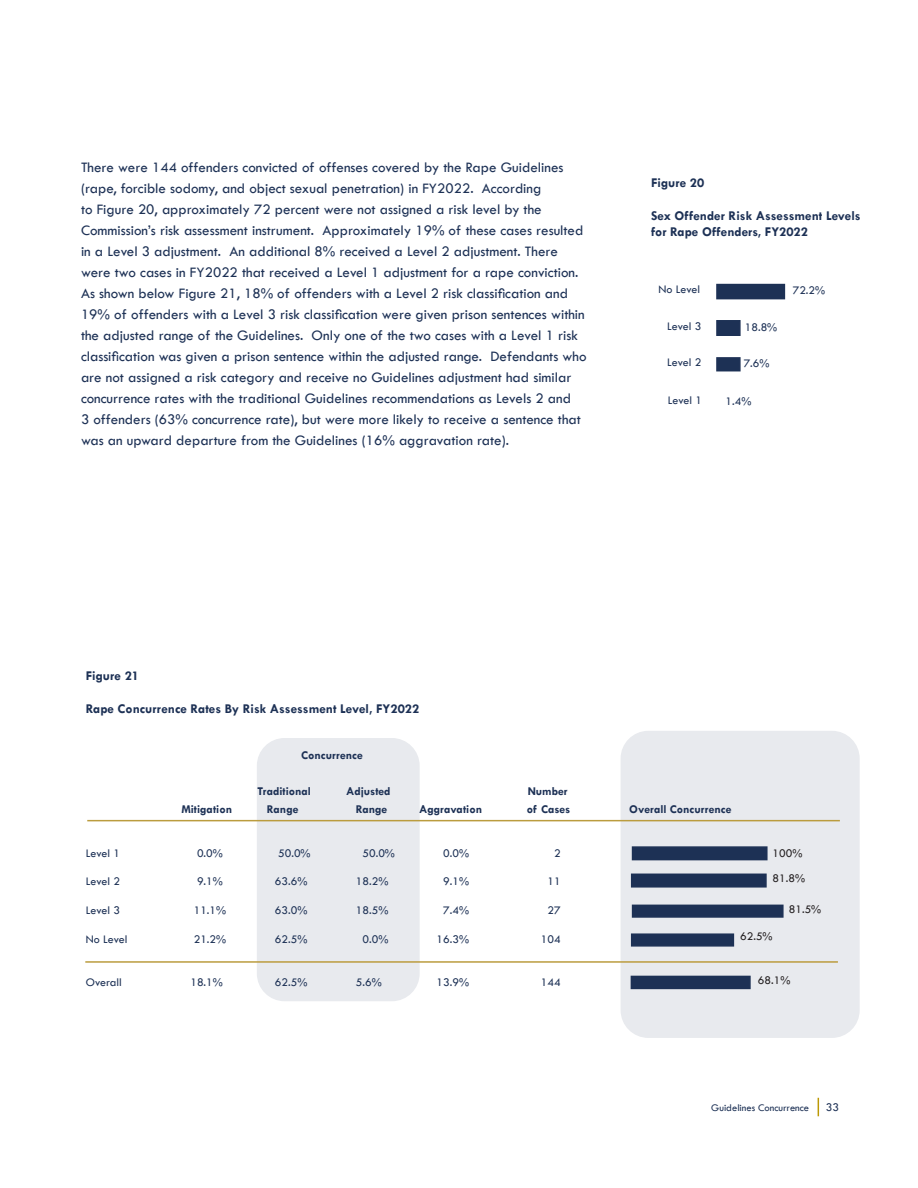
<style>
.page{position:relative;width:918px;height:1188px;background:#fff}
.page>*{position:absolute;margin:0;border:0;box-sizing:border-box;transform-origin:0 0}
.t1{font:15px/21px "Tw Cen";color:#1d3155}
.t2{font:700 13.5px/16.2px "Tw Cen";color:#1d3155}
.Hanging_indent{font:12px "Tw Cen";color:#1d3155}
.Hanging_indent-2{font:700 12px "Tw Cen";color:#1d3155}
.t3{font:12px "Tw Cen";color:#231f20}
.t4{font:10.5px "Tw Cen";color:#1d3155}
</style>
<div class="page">
<svg style="left:818px;top:1098px;width:1px;height:18px"></svg>
<div style="left:716px;top:284px;width:69px;height:15px;background:#1d3155"></div>
<div style="left:716px;top:320px;width:25px;height:16px;background:#1d3155;border:2px solid #1d3155"></div>
<div style="left:716px;top:357px;width:25px;height:14px;background:#1d3155;border:2px solid #1d3155"></div>
<div style="left:621px;top:732px;width:238px;height:305px;background:#e8eaee;border-radius:27px"></div>
<div style="left:621px;top:731px;width:239px;height:307px;border:2px solid #e8eaee;border-radius:27px"></div>
<div style="left:258px;top:739px;width:161px;height:262px;background:#e8eaee;border-radius:27px"></div>
<div style="left:257px;top:738px;width:163px;height:263px;border:2px solid #e8eaee;border-radius:27px"></div>
<hr style="left:87px;top:820px;width:753px;height:1px;background:#bb9c3e">
<div style="left:631px;top:874px;width:136px;height:14px;background:#1d3155;border:2px solid #1d3155"></div>
<div style="left:632px;top:905px;width:152px;height:13px;background:#1d3155;border:2px solid #1d3155"></div>
<div style="left:631px;top:933px;width:103px;height:14px;background:#1d3155;border:2px solid #1d3155"></div>
<div style="left:631px;top:976px;width:120px;height:13px;background:#1d3155"></div>
<hr style="left:85px;top:961px;width:753px;height:2px;background:#bb9c3e">
<div style="left:632px;top:846px;width:136px;height:14px;background:#1d3155;border:2px solid #1d3155"></div>
<p class="t1" style="left:81px;top:157px;width:507px">There were 144 offenders convicted of offenses covered by the Rape Guidelines (rape, forcible sodomy, and object sexual penetration) in FY2022. According<br>to Figure 20, approximately 72 percent were not assigned a risk level by the Commission’s risk assessment instrument. Approximately 19% of these cases resulted in a Level 3 adjustment. An additional 8% received a Level 2 adjustment. There were two cases in FY2022 that received a Level 1 adjustment for a rape conviction.<br>As shown below Figure 21, 18% of offenders with a Level 2 risk classification and 19% of offenders with a Level 3 risk classification were given prison sentences within the adjusted range of the Guidelines. Only one of the two cases with a Level 1 risk classification was given a prison sentence within the adjusted range. Defendants who are not assigned a risk category and receive no Guidelines adjustment had similar concurrence rates with the traditional Guidelines recommendations as Levels 2 and<br>3 offenders (63% concurrence rate), but were more likely to receive a sentence that was an upward departure from the Guidelines (16% aggravation rate).</p>
<p class="t2" style="left:651px;top:175px;width:55px">Figure 20</p>
<p class="t2" style="left:651px;top:207px;width:211px">Sex Offender Risk Assessment Levels for Rape Offenders, FY2022</p>
<p class="Hanging_indent" style="left:658px;top:282px;width:43px">No Level</p>
<p class="Hanging_indent" style="left:793px;top:283px;width:34px">72.2%</p>
<p class="Hanging_indent" style="left:667px;top:319px;width:36px">Level 3</p>
<p class="Hanging_indent" style="left:745px;top:320px;width:34px">18.8%</p>
<p class="Hanging_indent" style="left:744px;top:356px;width:27px">7.6%</p>
<p class="Hanging_indent" style="left:726px;top:394px;width:27px">1.4%</p>
<p class="Hanging_indent" style="left:667px;top:355px;width:36px">Level 2</p>
<p class="Hanging_indent" style="left:668px;top:393px;width:36px">Level 1</p>
<p class="t2" style="left:86px;top:667px;width:55px">Figure 21</p>
<p class="t2" style="left:86px;top:700px;width:335px">Rape Concurrence Rates By Risk Assessment Level, FY2022</p>
<p class="Hanging_indent-2" style="left:301px;top:748px;width:63px">Concurrence</p>
<p class="Hanging_indent-2" style="left:257px;top:784px;width:55px">Traditional</p>
<p class="Hanging_indent-2" style="left:346px;top:784px;width:46px">Adjusted</p>
<p class="Hanging_indent-2" style="left:528px;top:784px;width:42px">Number</p>
<p class="Hanging_indent-2" style="left:181px;top:802px;width:52px">Mitigation</p>
<p class="Hanging_indent-2" style="left:267px;top:802px;width:33px">Range</p>
<p class="Hanging_indent-2" style="left:356px;top:802px;width:33px">Range</p>
<p class="Hanging_indent-2" style="left:419px;top:802px;width:64px">Aggravation</p>
<p class="Hanging_indent-2" style="left:527px;top:802px;width:45px">of Cases</p>
<p class="Hanging_indent-2" style="left:629px;top:802px;width:104px">Overall Concurrence</p>
<p class="Hanging_indent" style="left:86px;top:846px;width:36px">Level 1</p>
<p class="Hanging_indent" style="left:197px;top:846px;width:27px">0.0%</p>
<p class="Hanging_indent" style="left:278px;top:846px;width:34px">50.0%</p>
<p class="Hanging_indent" style="left:362px;top:846px;width:34px">50.0%</p>
<p class="Hanging_indent" style="left:443px;top:846px;width:27px">0.0%</p>
<p class="Hanging_indent" style="left:554px;top:846px;width:8px">2</p>
<p class="Hanging_indent" style="left:86px;top:874px;width:36px">Level 2</p>
<p class="Hanging_indent" style="left:197px;top:874px;width:27px">9.1%</p>
<p class="Hanging_indent" style="left:275px;top:874px;width:34px">63.6%</p>
<p class="Hanging_indent" style="left:356px;top:874px;width:34px">18.2%</p>
<p class="Hanging_indent" style="left:443px;top:874px;width:27px">9.1%</p>
<p class="Hanging_indent" style="left:547px;top:874px;width:15px">11</p>
<p class="Hanging_indent" style="left:86px;top:903px;width:36px">Level 3</p>
<p class="Hanging_indent" style="left:194px;top:903px;width:34px">11.1%</p>
<p class="Hanging_indent" style="left:275px;top:903px;width:34px">63.0%</p>
<p class="Hanging_indent" style="left:356px;top:903px;width:34px">18.5%</p>
<p class="Hanging_indent" style="left:443px;top:903px;width:27px">7.4%</p>
<p class="Hanging_indent" style="left:547px;top:903px;width:15px">27</p>
<p class="Hanging_indent" style="left:86px;top:932px;width:43px">No Level</p>
<p class="Hanging_indent" style="left:194px;top:932px;width:34px">21.2%</p>
<p class="Hanging_indent" style="left:275px;top:932px;width:34px">62.5%</p>
<p class="Hanging_indent" style="left:362px;top:932px;width:27px">0.0%</p>
<p class="Hanging_indent" style="left:437px;top:932px;width:34px">16.3%</p>
<p class="Hanging_indent" style="left:541px;top:932px;width:21px">104</p>
<p class="Hanging_indent" style="left:86px;top:975px;width:38px">Overall</p>
<p class="Hanging_indent" style="left:190px;top:975px;width:34px">18.1%</p>
<p class="Hanging_indent" style="left:275px;top:975px;width:34px">62.5%</p>
<p class="Hanging_indent" style="left:356px;top:975px;width:27px">5.6%</p>
<p class="Hanging_indent" style="left:437px;top:975px;width:34px">13.9%</p>
<p class="Hanging_indent" style="left:541px;top:975px;width:21px">144</p>
<p class="t3" style="left:773px;top:846px;width:31px">100%</p>
<p class="t3" style="left:773px;top:871px;width:34px">81.8%</p>
<p class="t3" style="left:789px;top:902px;width:34px">81.5%</p>
<p class="t3" style="left:740px;top:929px;width:34px">62.5%</p>
<p class="t3" style="left:758px;top:973px;width:34px">68.1%</p>
<p class="t4" style="left:711px;top:1102px;width:99px">Guidelines Concurrence</p>
<p class="Hanging_indent" style="left:826px;top:1100px;width:15px">33</p>
</div>
